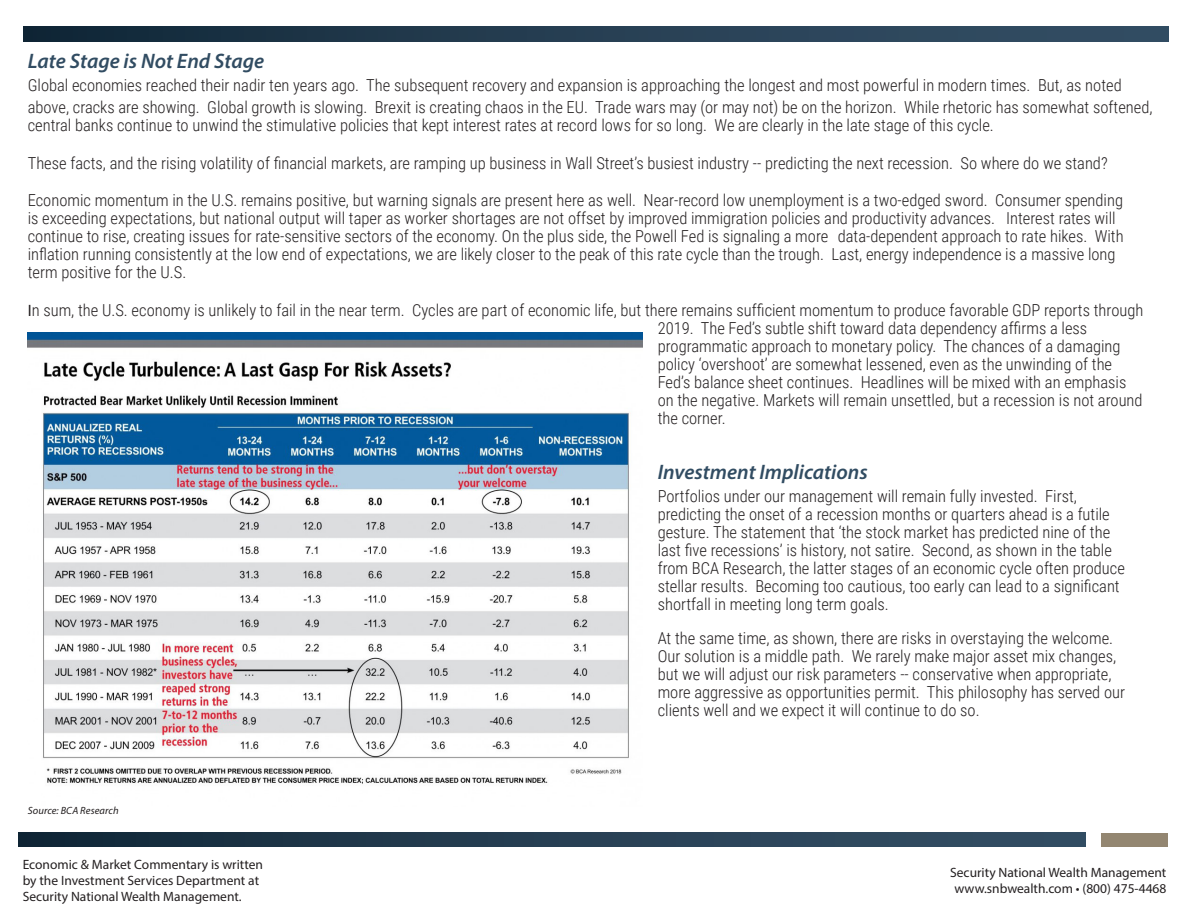
<style>
.page{position:relative;width:1188px;height:918px;background:#fff}
.page>*{position:absolute;margin:0;border:0;box-sizing:border-box;transform-origin:0 0}
.t1{font:italic 600 21px "Myriad Pro";color:#314c62}
.t2{font:300 16.5px/18px "Roboto Condensed";color:#231f20}
.t3{font:13.5px/16.2px "Myriad Pro";color:#231f20;text-align:center}
.t4{font:italic 10.5px "Myriad Pro";letter-spacing:.01em;color:#231f20}
.s1{font-family:"Myriad Pro";font-weight:400}
</style>
<div class="page">
<svg style="left:18px;top:833px;width:1068px;height:14px;background:#243c50"></svg>
<svg style="left:23px;top:27px;width:1145px;height:15px;background:#243c50"></svg>
<div style="left:1102px;top:833px;width:66px;height:14px;background:#938671"></div>
<img style="left:28px;top:333px;width:615px;height:451px">
<p class="t1" style="left:28px;top:48px;width:238px">Late Stage is Not End Stage</p>
<p class="t2" style="left:28px;top:73px;width:1126px;line-height:22.5px">Global economies reached their nadir ten years ago. The subsequent recovery and expansion is approaching the longest and most powerful in modern times. But, as noted above, cracks are showing. Global growth is slowing. Brexit is creating chaos in the EU. Trade wars may (or may not) be on the horizon. While rhetoric has somewhat softened,</p>
<p class="t2" style="left:28px;top:116px;width:968px">central banks continue to unwind the stimulative policies that kept interest rates at record lows for so long. We are clearly in the late stage of this cycle.</p>
<p class="t2" style="left:28px;top:153px;width:1081px">These facts, and the rising volatility of financial markets, are ramping up business in Wall Street’s busiest industry -- predicting the next recession. So where do we stand?</p>
<p class="t2" style="left:28px;top:191px;width:1097px">Economic momentum in the U.S. remains positive, but warning signals are present here as well. Near-record low unemployment is a two-edged sword. Consumer spending is exceeding expectations, but national output will taper as worker shortages are not offset by improved immigration policies and productivity advances. Interest rates will continue to rise, creating issues for rate-sensitive sectors of the economy. On the plus side, the Powell Fed is signaling a more data-dependent approach to rate hikes. With inflation running consistently at the low end of expectations, we are likely closer to the peak of this rate cycle than the trough. Last, energy independence is a massive long term positive for the U.S.</p>
<p class="t2" style="left:658px;top:300px;width:487px;text-indent:-630px"><span class="s1">I</span>n sum, the U.S. economy is unlikely to fail in the near term. Cycles are part of economic life, but there remains sufficient momentum to produce favorable GDP reports through 2019. The Fed’s subtle shift toward data dependency affirms a less programmatic approach to monetary policy. The chances of a damaging policy ‘overshoot’ are somewhat lessened, even as the unwinding of the Fed’s balance sheet continues. Headlines will be mixed with an emphasis</p>
<p class="t2" style="left:658px;top:390px;width:486px">on the negative. Markets will remain unsettled, but a recession is not around the corner.</p>
<p class="t4" style="left:28px;top:804px;width:92px">Source: BCA Research</p>
<p class="t3" style="left:23px;top:856px;width:242px">Economic &amp; Market Commentary is written</p>
<p class="t3" style="left:23px;top:872px;width:238px">by the Investment Services Department at</p>
<p class="t3" style="left:23px;top:888px;width:221px">Security National Wealth Management.</p>
<p class="t1" style="left:658px;top:459px;width:211px">Investment Implications</p>
<p class="t2" style="left:658px;top:486px;width:469px">Portfolios under our management will remain fully invested. First, predicting the onset of a recession months or quarters ahead is a futile gesture. The statement that ‘the stock market has predicted nine of the last five recessions’ is history, not satire. Second, as shown in the table from BCA Research, the latter stages of an economic cycle often produce stellar results. Becoming too cautious, too early can lead to a significant shortfall in meeting long term goals.</p>
<p class="t2" style="left:658px;top:629px;width:469px">At the same time, as shown, there are risks in overstaying the welcome.<br>Our solution is a middle path. We rarely make major asset mix changes, but we will adjust our risk parameters -- conservative when appropriate, more aggressive as opportunities permit. This philosophy has served our clients well and we expect it will continue to do so.</p>
<p class="t3" style="left:950px;top:864px;width:218px">Security National Wealth Management www.snbwealth.com • (800) 475-4468</p>
</div>
